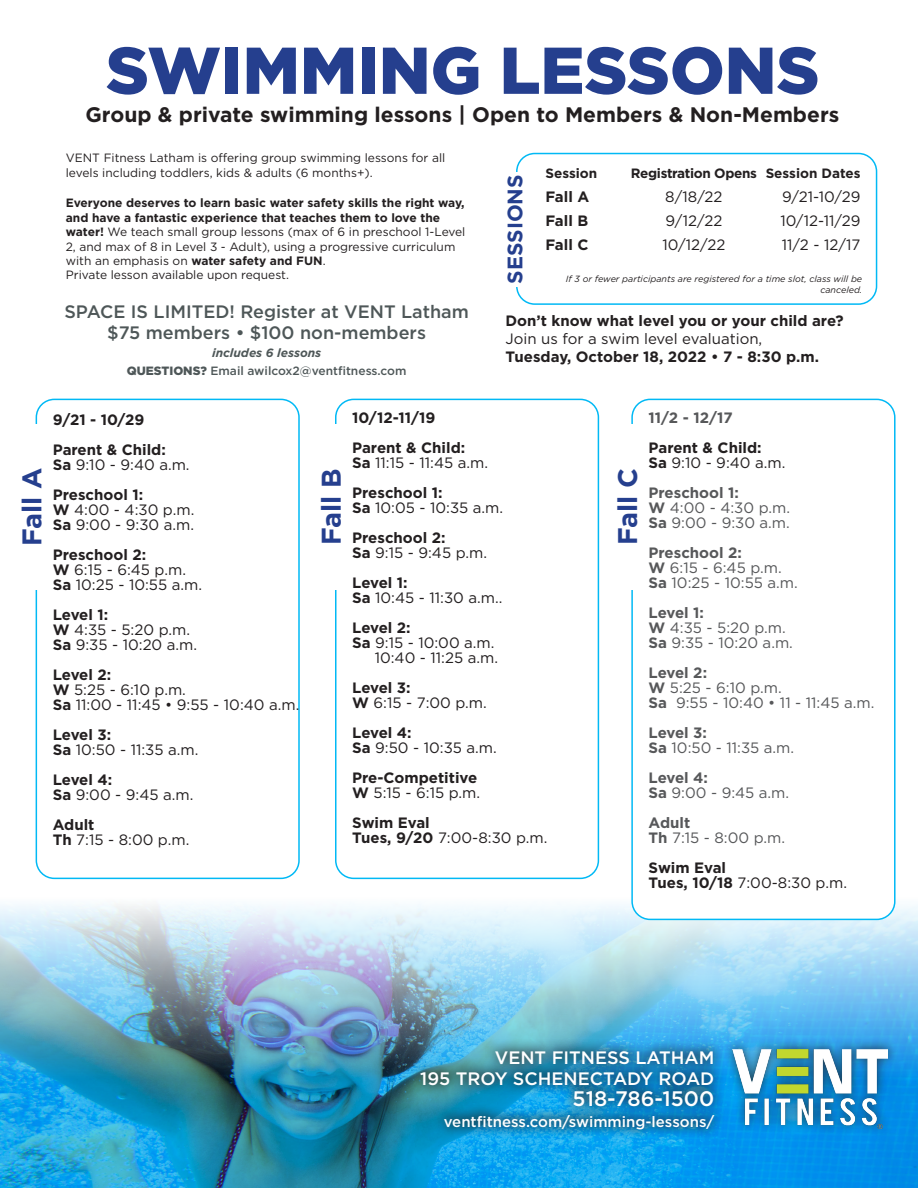
<style>
.page{position:relative;width:918px;height:1188px;background:#fff}
.page>*{position:absolute;margin:0;border:0;box-sizing:border-box;transform-origin:0 0}
.t1{font:900 66px "Gotham";color:#253f8e}
.t2{font:700 27px "Gotham";color:#253f8e}
.t3{font:700 21px "Gotham";color:#231f20}
.t4{font:500 21px "Gotham";color:#fff}
.t5{font:700 21px "Gotham";color:#253f8e}
.t6{font:500 18px "Gotham";color:#4e5758}
.t7{font:500 18px "Gotham";color:#fff}
.t8{font:15px/15px "Gotham";color:#231f20}
.t9{font:700 15px/18px "Gotham";color:#231f20}
.t10{font:15px/15px "Gotham";color:#57585a}
.t11{font:700 15px "Gotham";color:#57585a}
.t12{font:500 15px "Gotham";color:#fff}
.t13{font:700 13.5px "Gotham";letter-spacing:-.015em;color:#231f20}
.t14{font:12px/14.4px "Gotham";color:#231f20}
.t15{font:500 12px "Gotham";color:#4e5758}
.t16{font:italic 700 12px "Gotham";color:#4e5758}
.t17{font:italic 9px/10.8px "Gotham";color:#231f20;text-align:right}
.s1{font-weight:700}
.s2{font-weight:900}
.s3{font-weight:400}
</style>
<div class="page">
<svg style="left:0;top:1165px;width:918px;height:23px;background:#1099db"></svg>
<img style="left:0;top:766px;width:918px;height:399px">
<div style="left:409px;top:1038px;width:317px;height:103px;background:#231f20;opacity:.75"></div>
<div style="left:723px;top:1039px;width:175px;height:99px;background:#231f20;opacity:.75"></div>
<img style="left:733px;top:1049px;width:155px;height:80px">
<div style="left:516px;top:153px;width:361px;height:152px;border:2px solid #01b9f5;border-radius:18px"></div>
<div style="left:504px;top:172px;width:25px;height:115px;background:#fff"></div>
<div style="left:36px;top:399px;width:264px;height:480px;border:2px solid #01b9f5;border-radius:18px"></div>
<div style="left:25px;top:424px;width:24px;height:165px;background:#fff"></div>
<div style="left:335px;top:399px;width:264px;height:480px;border:2px solid #01b9f5;border-radius:18px"></div>
<div style="left:324px;top:424px;width:25px;height:165px;background:#fff"></div>
<div style="left:632px;top:399px;width:263px;height:520px;background:#fff;border-radius:18px"></div>
<div style="left:631px;top:399px;width:265px;height:521px;border:2px solid #01b9f5;border-radius:18px"></div>
<div style="left:620px;top:424px;width:25px;height:165px;background:#fff"></div>
<p class="t1" style="left:106px;top:25px;width:715px">SWIMMING LESSONS</p>
<p class="t3" style="left:85px;top:100px;width:755px">Group &amp; private swimming lessons | Open to Members &amp; Non-Members</p>
<p class="t14" style="left:66px;top:150px;width:381px;line-height:15px">VENT Fitness Latham is offering group swimming lessons for all levels including toddlers, kids &amp; adults (6 months+).</p>
<p class="t14" style="left:66px;top:196px;width:401px"><span class="s1">Everyone deserves to learn basic water safety skills the right way, and have a fantastic experience that teaches them to love the water!</span> We teach small group lessons (max of 6 in preschool 1-Level 2, and max of 8 in Level 3 - Adult), using a progressive curriculum with an emphasis on <span class="s1">water safety and FUN</span>.<br>Private lesson available upon request.</p>
<p class="t6" style="left:64px;top:300px;width:406px">SPACE IS LIMITED! Register at VENT Latham</p>
<p class="t6" style="left:107px;top:321px;width:320px">$75 members • $100 non-members</p>
<p class="t16" style="left:212px;top:345px;width:111px">includes 6 lessons</p>
<p class="t15" style="left:127px;top:363px;width:281px"><span class="s2">QUESTIONS?</span> Email awilcox2@ventfitness.com</p>
<p class="t13" style="left:545px;top:164px;width:53px">Session</p>
<p class="t13" style="left:631px;top:164px;width:231px">Registration Opens Session Dates</p>
<p class="t9" style="left:545px;top:187px;width:45px">Fall A</p>
<p class="t8" style="left:665px;top:189px;width:59px">8/18/22</p>
<p class="t8" style="left:782px;top:189px;width:80px">9/21-10/29</p>
<p class="t9" style="left:545px;top:211px;width:44px">Fall B</p>
<p class="t8" style="left:666px;top:213px;width:58px">9/12/22</p>
<p class="t8" style="left:780px;top:213px;width:82px">10/12-11/29</p>
<p class="t9" style="left:545px;top:235px;width:44px">Fall C</p>
<p class="t8" style="left:662px;top:237px;width:64px">10/12/22</p>
<p class="t8" style="left:782px;top:237px;width:80px">11/2 - 12/17</p>
<p class="t5" style="left:501px;top:284px;width:111px;rotate:-90deg">SESSIONS</p>
<p class="t17" style="left:566px;top:273px;width:298px">If 3 or fewer participants are registered for a time slot, class will be canceled.</p>
<p class="t9" style="left:506px;top:312px;width:340px">Don’t know what level you or your child are?<br><span class="s3">Join us for a swim level evaluation,<br></span>Tuesday, October 18, 2022 • 7 - 8:30 p.m.</p>
<p class="t2" style="left:14px;top:546px;width:80px;rotate:-90deg">Fall A</p>
<p class="t9" style="left:53px;top:410px;width:93px">9/21 - 10/29</p>
<p class="t9" style="left:53px;top:440px;width:115px">Parent &amp; Child:</p>
<p class="t8" style="left:53px;top:457px;width:138px"><span class="s1">Sa</span> 9:10 - 9:40 a.m.</p>
<p class="t9" style="left:53px;top:485px;width:92px">Preschool 1:</p>
<p class="t8" style="left:53px;top:502px;width:143px"><span class="s1">W</span> 4:00 - 4:30 p.m.<br><span class="s1">Sa</span> 9:00 - 9:30 a.m.</p>
<p class="t8" style="left:53px;top:547px;width:151px"><span class="s1">Preschool 2:<br>W</span> 6:15 - 6:45 p.m.<br><span class="s1">Sa</span> 10:25 - 10:55 a.m.</p>
<p class="t9" style="left:53px;top:605px;width:57px">Level 1:</p>
<p class="t8" style="left:53px;top:622px;width:139px"><span class="s1">W</span> 4:35 - 5:20 p.m.</p>
<p class="t8" style="left:53px;top:637px;width:146px"><span class="s1">Sa</span> 9:35 - 10:20 a.m.</p>
<p class="t9" style="left:53px;top:665px;width:60px">Level 2:</p>
<p class="t8" style="left:53px;top:682px;width:135px"><span class="s1">W</span> 5:25 - 6:10 p.m.</p>
<p class="t8" style="left:53px;top:697px;width:248px"><span class="s1">Sa</span> 11:00 - 11:45 • 9:55 - 10:40 a.m.</p>
<p class="t9" style="left:53px;top:725px;width:60px">Level 3:</p>
<p class="t8" style="left:53px;top:742px;width:147px"><span class="s1">Sa</span> 10:50 - 11:35 a.m.</p>
<p class="t9" style="left:53px;top:770px;width:61px">Level 4:</p>
<p class="t8" style="left:53px;top:787px;width:142px"><span class="s1">Sa</span> 9:00 - 9:45 a.m.</p>
<p class="t9" style="left:53px;top:815px;width:43px">Adult</p>
<p class="t8" style="left:53px;top:832px;width:138px"><span class="s1">Th</span> 7:15 - 8:00 p.m.</p>
<p class="t2" style="left:313px;top:545px;width:78px;rotate:-90deg">Fall B</p>
<p class="t9" style="left:352px;top:409px;width:85px">10/12-11/19</p>
<p class="t9" style="left:352px;top:439px;width:115px">Parent &amp; Child:</p>
<p class="t8" style="left:352px;top:455px;width:137px"><span class="s1">Sa</span> 11:15 - 11:45 a.m.</p>
<p class="t8" style="left:352px;top:485px;width:152px"><span class="s1">Preschool 1:<br>Sa</span> 10:05 - 10:35 a.m.</p>
<p class="t9" style="left:352px;top:530px;width:136px;line-height:15px">Preschool 2:<br>Sa <span class="s3">9:15 - 9:45 p.m.</span></p>
<p class="t9" style="left:352px;top:574px;width:57px">Level 1:</p>
<p class="t8" style="left:352px;top:590px;width:152px"><span class="s1">Sa</span> 10:45 - 11:30 a.m..</p>
<p class="t9" style="left:352px;top:619px;width:60px">Level 2:</p>
<p class="t8" style="left:352px;top:635px;width:147px;text-align:right"><span class="s1">Sa</span> 9:15 - 10:00 a.m.<br>10:40 - 11:25 a.m.</p>
<p class="t9" style="left:352px;top:679px;width:60px">Level 3:</p>
<p class="t8" style="left:352px;top:695px;width:136px"><span class="s1">W</span> 6:15 - 7:00 p.m.</p>
<p class="t9" style="left:352px;top:724px;width:61px">Level 4:</p>
<p class="t8" style="left:352px;top:740px;width:146px"><span class="s1">Sa</span> 9:50 - 10:35 a.m.</p>
<p class="t9" style="left:352px;top:769px;width:127px">Pre-Competitive</p>
<p class="t8" style="left:352px;top:785px;width:130px"><span class="s1">W</span> 5:15 - 6:15 p.m.</p>
<p class="t9" style="left:352px;top:814px;width:79px">Swim Eval</p>
<p class="t8" style="left:352px;top:830px;width:197px"><span class="s1">Tues, 9/20</span> 7:00-8:30 p.m.</p>
<p class="t2" style="left:610px;top:545px;width:79px;rotate:-90deg">Fall C</p>
<p class="t11" style="left:649px;top:408px;width:86px">11/2 - 12/17</p>
<p class="t9" style="left:649px;top:439px;width:115px">Parent &amp; Child:</p>
<p class="t8" style="left:649px;top:455px;width:138px"><span class="s1">Sa</span> 9:10 - 9:40 a.m.</p>
<p class="t11" style="left:649px;top:483px;width:92px">Preschool 1:</p>
<p class="t10" style="left:649px;top:500px;width:143px"><span class="s1">W</span> 4:00 - 4:30 p.m.<br><span class="s1">Sa</span> 9:00 - 9:30 a.m.</p>
<p class="t10" style="left:649px;top:545px;width:151px"><span class="s1">Preschool 2:<br>W</span> 6:15 - 6:45 p.m.<br><span class="s1">Sa</span> 10:25 - 10:55 a.m.</p>
<p class="t11" style="left:649px;top:603px;width:57px">Level 1:</p>
<p class="t10" style="left:649px;top:620px;width:139px"><span class="s1">W</span> 4:35 - 5:20 p.m.</p>
<p class="t10" style="left:649px;top:635px;width:146px"><span class="s1">Sa</span> 9:35 - 10:20 a.m.</p>
<p class="t11" style="left:649px;top:663px;width:60px">Level 2:</p>
<p class="t10" style="left:649px;top:680px;width:135px"><span class="s1">W</span> 5:25 - 6:10 p.m.</p>
<p class="t10" style="left:649px;top:695px;width:227px"><span class="s1">Sa</span> 9:55 - 10:40 • 11 - 11:45 a.m.</p>
<p class="t11" style="left:649px;top:723px;width:60px">Level 3:</p>
<p class="t10" style="left:649px;top:740px;width:147px"><span class="s1">Sa</span> 10:50 - 11:35 a.m.</p>
<p class="t11" style="left:649px;top:768px;width:61px">Level 4:</p>
<p class="t10" style="left:649px;top:785px;width:142px"><span class="s1">Sa</span> 9:00 - 9:45 a.m.</p>
<p class="t11" style="left:649px;top:813px;width:43px">Adult</p>
<p class="t10" style="left:649px;top:830px;width:138px"><span class="s1">Th</span> 7:15 - 8:00 p.m.</p>
<p class="t9" style="left:649px;top:859px;width:79px">Swim Eval</p>
<p class="t8" style="left:649px;top:875px;width:200px"><span class="s1">Tues, 10/18</span> 7:00-8:30 p.m.</p>
<p class="t7" style="left:495px;top:1045px;width:221px">VENT FITNESS LATHAM</p>
<p class="t7" style="left:420px;top:1066px;width:296px">195 TROY SCHENECTADY ROAD</p>
<p class="t4" style="left:573px;top:1084px;width:143px">518-786-1500</p>
<p class="t12" style="left:444px;top:1111px;width:272px">ventfitness.com/swimming-lessons/</p>
</div>
